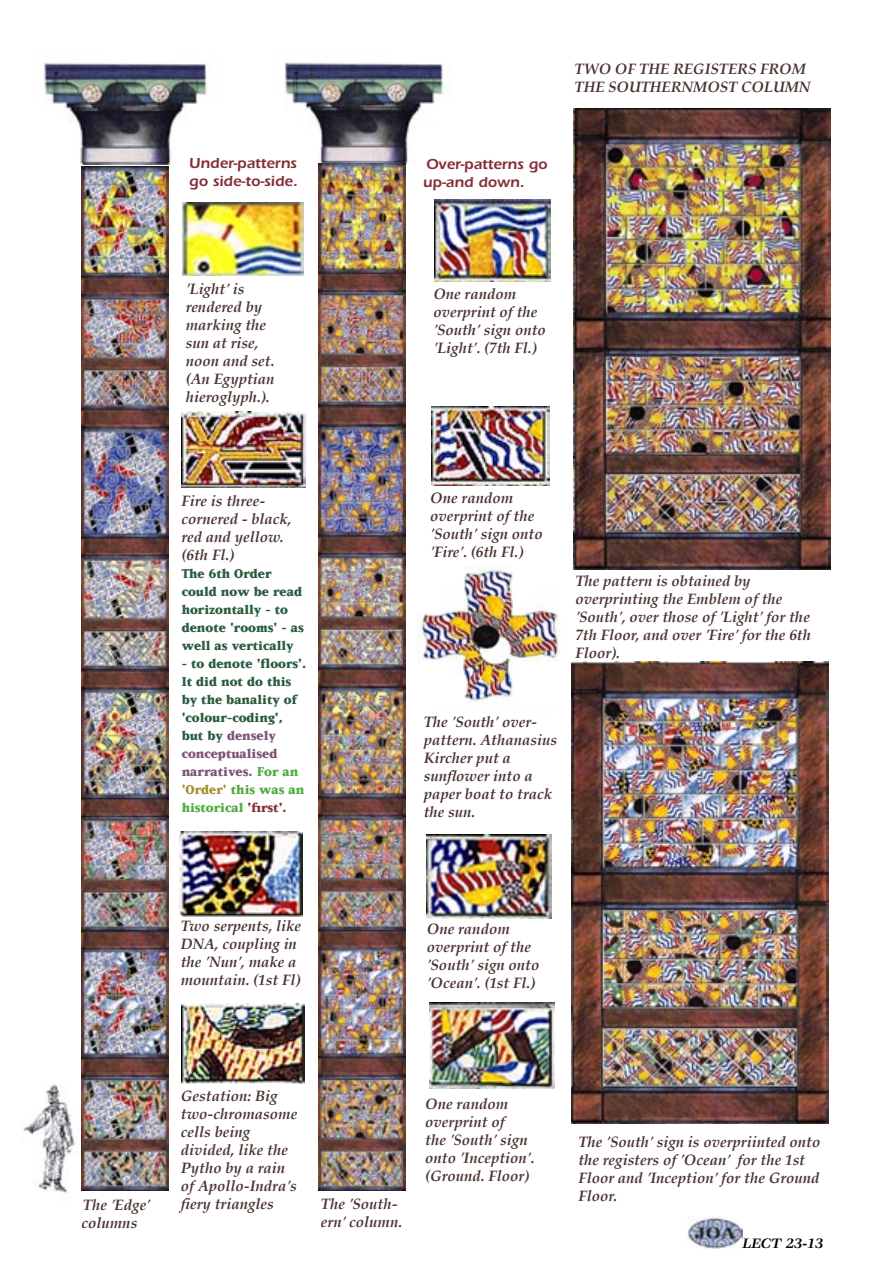
<style>
.page{position:relative;width:893px;height:1263px;background:#fff}
.page>*{position:absolute;margin:0;border:0;box-sizing:border-box;transform-origin:0 0}
.t1{font:italic 700 15px/18px "Palatino";color:#493330}
.t2{font:800 15px/18px "Matrix";color:#295c3e}
.t3{font:600 15px/18px "Itc Eras";color:#853038}
.t4{font:italic 700 15px "Veljovic";color:#000}
.s1{color:#7c5374}
.s2{color:#52aa43}
.s3{color:#a88f2d}
.s4{color:#853038}
</style>
<div class="page">
<img style="left:688px;top:1216px;width:54px;height:32px">
<img style="left:284px;top:62px;width:160px;height:101px">
<img style="left:81px;top:166px;width:88px;height:1025px">
<img style="left:44px;top:62px;width:170px;height:103px">
<img style="left:318px;top:164px;width:87px;height:1027px">
<img style="left:573px;top:108px;width:257px;height:461px">
<img style="left:432px;top:407px;width:117px;height:78px">
<img style="left:430px;top:1003px;width:124px;height:86px">
<img style="left:427px;top:834px;width:124px;height:84px">
<img style="left:434px;top:200px;width:116px;height:82px">
<img style="left:572px;top:662px;width:256px;height:462px">
<img style="left:417px;top:566px;width:142px;height:136px">
<img style="left:182px;top:1004px;width:123px;height:79px">
<img style="left:180px;top:832px;width:123px;height:84px">
<img style="left:182px;top:412px;width:123px;height:75px">
<img style="left:183px;top:202px;width:120px;height:74px">
<img style="left:23px;top:1084px;width:53px;height:110px">
<p class="t3" style="left:189px;top:154px;width:110px">Under-patterns go side-to-side.</p>
<p class="t3" style="left:423px;top:155px;width:126px">Over-patterns go up-and down.</p>
<p class="t1" style="left:574px;top:62px;width:238px">TWO OF THE REGISTERS FROM<br>THE SOUTHERNMOST COLUMN</p>
<p class="t1" style="left:186px;top:281px;width:90px">'Light' is rendered by marking the sun at rise, noon and set. (An Egyptian hieroglyph.).</p>
<p class="t1" style="left:182px;top:493px;width:111px">Fire is three&shy;cornered - black, red and yellow. (6th Fl.)</p>
<p class="t2" style="left:182px;top:564px;width:124px">The 6th Order could now be read horizontally - to denote 'rooms' - as well as vertically</p>
<p class="t2" style="left:182px;top:654px;width:127px">- to denote 'floors'.<br>It did not do this by the banality of 'colour-coding', but by <span class="s1">densely conceptualised narratives.</span> <span class="s2">For an </span><span class="s3">'Order'</span> <span class="s2">this was an historical</span> <span class="s4">'first'.</span></p>
<p class="t1" style="left:433px;top:287px;width:114px">One random overprint of the 'South' sign onto 'Light'. (7th Fl.)</p>
<p class="t1" style="left:430px;top:491px;width:114px">One random overprint of the 'South' sign onto 'Fire'. (6th Fl.)</p>
<p class="t1" style="left:575px;top:573px;width:237px">The pattern is obtained by overprinting the Emblem of the 'South', over those of 'Light' for the<br>7th Floor, and over 'Fire' for the 6th<br>Floor).</p>
<p class="t1" style="left:424px;top:715px;width:135px">The 'South' over&shy;pattern. Athanasius<br>Kircher put a sunflower into a paper boat to track the sun.</p>
<p class="t1" style="left:181px;top:919px;width:122px">Two serpents, like<br>DNA, coupling in the 'Nun', make a mountain. (1st Fl)</p>
<p class="t1" style="left:427px;top:921px;width:114px">One random overprint of the 'South' sign onto 'Ocean'. (1st Fl.)</p>
<p class="t1" style="left:181px;top:1088px;width:118px">Gestation: Big two-chromasome cells being divided, like the<br>Pytho by a rain of Apollo-Indra's fiery triangles</p>
<p class="t1" style="left:81px;top:1197px;width:70px">The 'Edge' columns</p>
<p class="t1" style="left:321px;top:1196px;width:83px">The 'South&shy;ern' column.</p>
<p class="t1" style="left:425px;top:1096px;width:111px">One random overprint of<br>the 'South' sign onto 'Inception'. (Ground. Floor)</p>
<p class="t1" style="left:578px;top:1135px;width:244px">The 'South' sign is overpriinted onto the registers of 'Ocean' for the 1st<br>Floor and 'Inception' for the Ground<br>Floor.</p>
<p class="t4" style="left:742px;top:1235px;width:83px">LECT 23-13</p>
</div>
